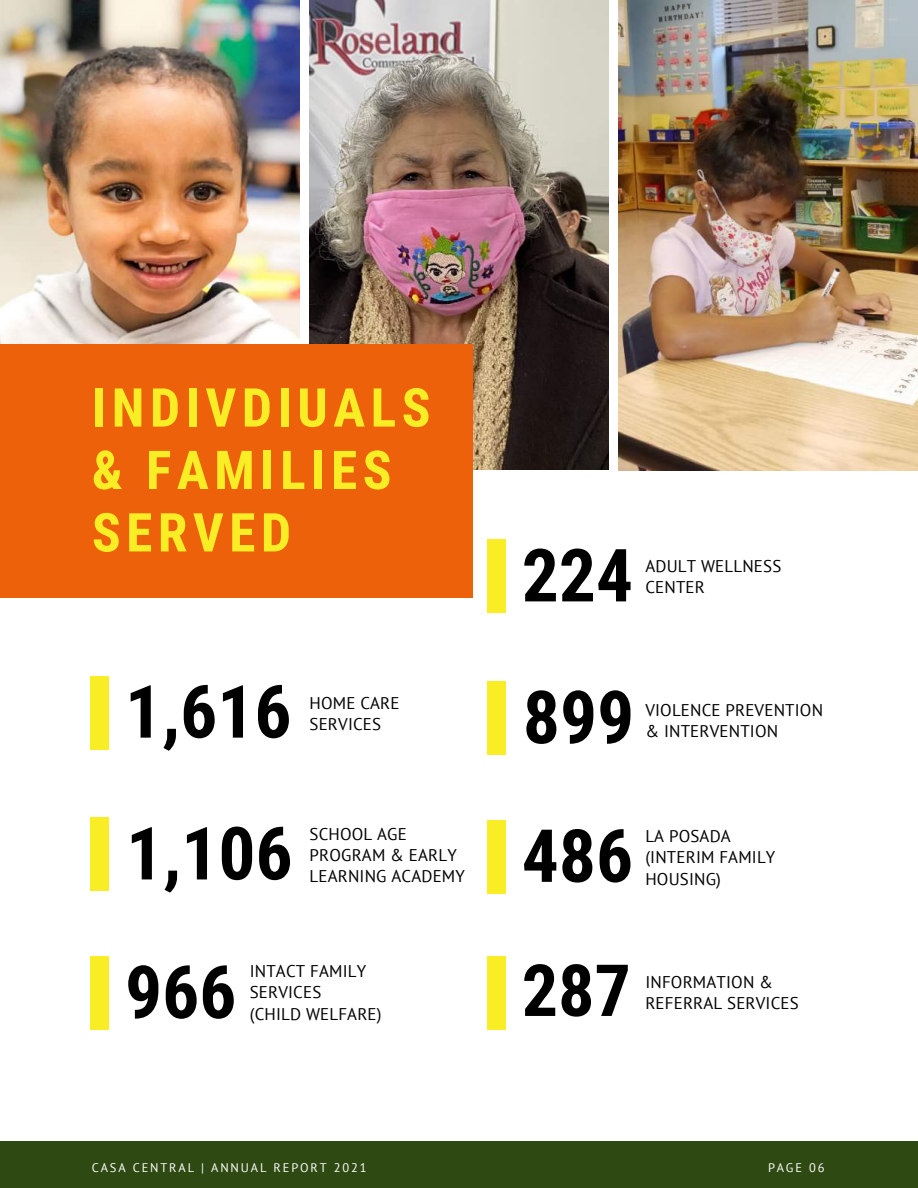
<style>
.page{position:relative;width:918px;height:1188px;background:#fff}
.page>*{position:absolute;margin:0;border:0;box-sizing:border-box;transform-origin:0 0}
.t1{font:700 73.35px "Roboto Condensed";color:#000}
.t2{font:700 72px "Roboto Condensed";color:#000}
.t3{font:700 53.55px/62.4px "Roboto Condensed";letter-spacing:.1em;color:#f9ee26}
.t4{font:16.95px/21.1px "PT Sans";letter-spacing:.01em;color:#000}
.t5{font:12.45px "PT Sans";letter-spacing:.15em;color:#fff}
</style>
<div class="page">
<div style="left:91px;top:676px;width:18px;height:73px;background:#f9ee26"></div>
<div style="left:91px;top:818px;width:18px;height:73px;background:#f9ee26"></div>
<div style="left:91px;top:956px;width:18px;height:74px;background:#f9ee26"></div>
<div style="left:488px;top:540px;width:18px;height:73px;background:#f9ee26"></div>
<div style="left:488px;top:682px;width:18px;height:73px;background:#f9ee26"></div>
<div style="left:488px;top:820px;width:18px;height:73px;background:#f9ee26"></div>
<div style="left:488px;top:956px;width:18px;height:74px;background:#f9ee26"></div>
<img style="left:0;top:0;width:299px;height:344px">
<img style="left:309px;top:0;width:300px;height:470px">
<img style="left:619px;top:0;width:299px;height:470px">
<div style="left:0;top:344px;width:472px;height:253px;background:#ec610a"></div>
<div style="left:0;top:1142px;width:918px;height:46px;background:#2e4912"></div>
<h3 class="t3" style="left:92px;top:377px;width:340px">INDIVDIUALS &amp; FAMILIES<br>SERVED</h3>
<h1 class="t1" style="left:125px;top:670px;width:168px">1,616</h1>
<p class="t4" style="left:310px;top:692px;width:92px">HOME CARE<br>SERVICES</p>
<h1 class="t1" style="left:126px;top:811px;width:168px">1,106</h1>
<p class="t4" style="left:310px;top:823px;width:157px">SCHOOL AGE<br>PROGRAM &amp; EARLY<br>LEARNING ACADEMY</p>
<h1 class="t1" style="left:125px;top:950px;width:113px">966</h1>
<p class="t4" style="left:250px;top:960px;width:133px">INTACT FAMILY<br>SERVICES<br>(CHILD WELFARE)</p>
<h1 class="t1" style="left:522px;top:533px;width:113px">224</h1>
<p class="t4" style="left:645px;top:555px;width:137px">ADULT WELLNESS<br>CENTER</p>
<h1 class="t1" style="left:523px;top:675px;width:113px">899</h1>
<p class="t4" style="left:645px;top:699px;width:179px">VIOLENCE PREVENTION &amp; INTERVENTION</p>
<h1 class="t1" style="left:522px;top:814px;width:113px">486</h1>
<p class="t4" style="left:645px;top:825px;width:132px">LA POSADA (INTERIM FAMILY<br>HOUSING)</p>
<h2 class="t2" style="left:522px;top:949px;width:111px">287</h2>
<p class="t4" style="left:645px;top:971px;width:155px">INFORMATION &amp;<br>REFERRAL SERVICES</p>
<p class="t5" style="left:92px;top:1159px;width:276px">CASA CENTRAL | ANNUAL REPORT 2021</p>
<p class="t5" style="left:768px;top:1159px;width:58px">PAGE 06</p>
</div>
